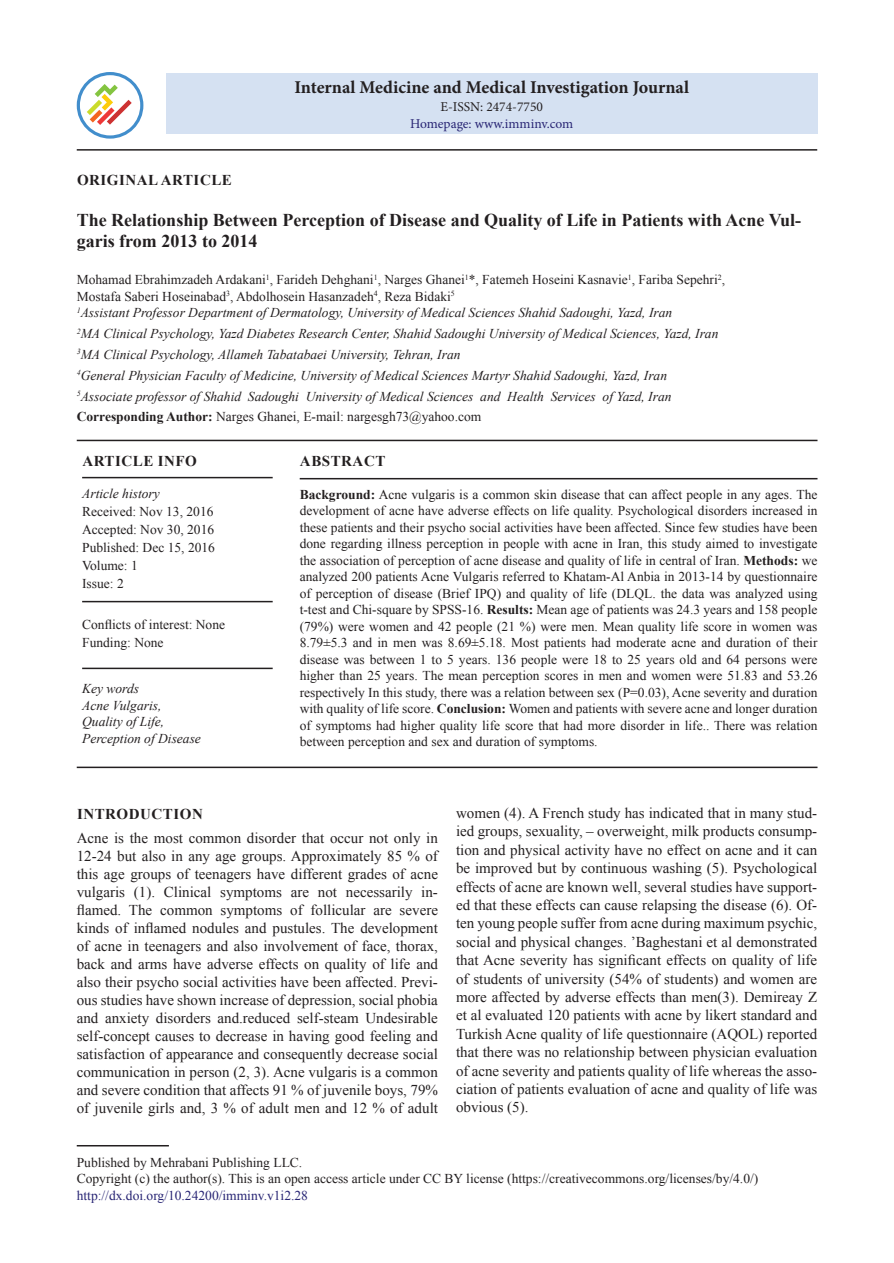
<style>
.page{position:relative;width:894px;height:1263px;background:#fff}
.page>*{position:absolute;margin:0;border:0;box-sizing:border-box;transform-origin:0 0}
.AT{font:700 18px/21px "Times New Roman";color:#231f20}
.J_Name{font:700 18px "Minion Pro";color:#231f20}
.TXFL{font:15px/18.5px "Times New Roman";color:#231f20;text-align:justify}
.AH{font:700 15px "Times New Roman";letter-spacing:.035em;color:#231f20}
.ART_INFO{font:700 15px "Times New Roman";letter-spacing:.035em;color:#231f20}
.ABSH{font:700 15px "Times New Roman";letter-spacing:.035em;color:#231f20}
.ABS{font:13.5px/16.5px "Times New Roman";color:#231f20;text-align:justify}
.AFF{font:italic 13.5px "Times New Roman";color:#231f20}
.PUB_Details{font:13.5px/16.5px "Times New Roman";color:#231f20}
.AU{font:13.5px/16.5px "Times New Roman";color:#231f20}
.HIS{font:13.5px/18px "Times New Roman";color:#231f20}
.ADD{font:13.5px "Times New Roman";color:#231f20}
.ABS-2{font:italic 13.5px/16.5px "Times New Roman";color:#231f20}
.HIS_1{font:13.5px/18px "Times New Roman";color:#231f20}
.ISSN_Web{font:13.5px "Minion Pro";color:#282574}
.ISSN_Num{font:13.5px "Minion Pro";color:#231f20}
.s1{font-weight:700}
.s2{font-style:italic}
.s3{color:#282574}
</style>
<div class="page">
<hr style="left:77px;top:149px;width:739px;height:2px;background:#231f20">
<hr style="left:77px;top:440px;width:740px;height:1px;background:#231f20">
<hr style="left:299px;top:478px;width:518px;height:1px;background:#231f20">
<hr style="left:77px;top:766px;width:740px;height:2px;background:#231f20">
<hr style="left:82px;top:477px;width:190px;height:1px;background:#231f20">
<hr style="left:82px;top:601px;width:190px;height:1px;background:#231f20">
<hr style="left:82px;top:667px;width:190px;height:2px;background:#231f20">
<hr style="left:77px;top:1145px;width:92px;height:1px;background:#231f20">
<div style="left:166px;top:74px;width:650px;height:60px;background:#d5e1f2"></div>
<svg style="left:77px;top:72px;width:66px;height:67px"></svg>
<p class="J_Name" style="left:294px;top:74px;width:396px">Internal Medicine and Medical Investigation Journal</p>
<p class="ISSN_Num" style="left:440px;top:98px;width:104px">E-ISSN: 2474-7750</p>
<p class="ISSN_Web" style="left:410px;top:115px;width:164px">Homepage: www.imminv.com</p>
<p class="AH" style="left:77px;top:169px;width:156px">ORIGINAL ARTICLE</p>
<p class="AT" style="left:77px;top:209px;width:725px">The Relationship Between Perception of Disease and Quality of Life in Patients with Acne Vul&shy;garis from 2013 to 2014</p>
<p class="AU" style="left:77px;top:271px;width:649px">Mohamad Ebrahimzadeh Ardakani<sup>1</sup>, Farideh Dehghani<sup>1</sup>, Narges Ghanei<sup>1</sup>*, Fatemeh Hoseini Kasnavie<sup>1</sup>, Fariba Sepehri<sup>2</sup>,<br>Mostafa Saberi Hoseinabad<sup>3</sup>, Abdolhosein Hasanzadeh<sup>4</sup>, Reza Bidaki<sup>5</sup></p>
<p class="AFF" style="left:77px;top:303px;width:597px"><sup>1</sup>Assistant Professor Department of Dermatology, University of Medical Sciences Shahid Sadoughi, Yazd, Iran</p>
<p class="AFF" style="left:77px;top:324px;width:643px"><sup>2</sup>MA Clinical Psychology, Yazd Diabetes Research Center, Shahid Sadoughi University of Medical Sciences, Yazd, Iran</p>
<p class="AFF" style="left:77px;top:345px;width:385px"><sup>3</sup>MA Clinical Psychology, Allameh Tabatabaei University, Tehran, Iran</p>
<p class="AFF" style="left:77px;top:366px;width:591px"><sup>4</sup>General Physician Faculty of Medicine, University of Medical Sciences Martyr Shahid Sadoughi, Yazd, Iran</p>
<p class="AFF" style="left:77px;top:387px;width:596px"><sup>5</sup>Associate professor of Shahid Sadoughi University of Medical Sciences and Health Services of Yazd, Iran</p>
<p class="ADD" style="left:77px;top:407px;width:406px"><span class="s1">Corresponding Author:</span> Narges Ghanei, E-mail: nargesgh73@yahoo.com</p>
<p class="ABSH" style="left:300px;top:450px;width:87px">ABSTRACT</p>
<p class="ABS" style="left:299px;top:485px;width:519px"><span class="s1">Background:</span> Acne vulgaris is a common skin disease that can affect people in any ages. The development of acne have adverse effects on life quality. Psychological disorders increased in these patients and their psycho social activities have been affected. Since few studies have been done regarding illness perception in people with acne in Iran, this study aimed to investigate the association of perception of acne disease and quality of life in central of Iran. <span class="s1">Methods:</span> we analyzed 200 patients Acne Vulgaris referred to Khatam-Al Anbia in 2013-14 by questionnaire of perception of disease (Brief IPQ) and quality of life (DLQL. the data was analyzed using t-test and Chi-square by SPSS-16. <span class="s1">Results:</span> Mean age of patients was 24.3 years and 158 people (79%) were women and 42 people (21 %) were men. Mean quality life score in women was 8.79±5.3 and in men was 8.69±5.18. Most patients had moderate acne and duration of their disease was between 1 to 5 years. 136 people were 18 to 25 years old and 64 persons were higher than 25 years. The mean perception scores in men and women were 51.83 and 53.26 respectively In this study, there was a relation between sex (P=0.03), Acne severity and duration with quality of life score. <span class="s1">Conclusion:</span> Women and patients with severe acne and longer duration of symptoms had higher quality life score that had more disorder in life.. There was relation between perception and sex and duration of symptoms.</p>
<p class="ART_INFO" style="left:82px;top:450px;width:116px">ARTICLE INFO</p>
<p class="HIS" style="left:82px;top:483px;width:134px"><span class="s2">Article history<br></span>Received: Nov 13, 2016<br>Accepted: Nov 30, 2016<br>Published: Dec 15, 2016<br>Volume: 1<br>Issue: 2</p>
<p class="HIS_1" style="left:82px;top:615px;width:144px">Conflicts of interest: None<br>Funding: None</p>
<p class="ABS-2" style="left:82px;top:680px;width:120px">Key words<br>Acne Vulgaris,<br>Quality of Life,<br>Perception of Disease</p>
<h1 class="AH" style="left:77px;top:802px;width:127px">INTRODUCTION</h1>
<p class="TXFL" style="left:77px;top:829px;width:362px;line-height:18px">Acne is the most common disorder that occur not only in 12-24 but also in any age groups. Approximately 85 % of this age groups of teenagers have different grades of acne vulgaris (1). Clinical symptoms are not necessarily in&shy;flamed. The common symptoms of follicular are severe kinds of inflamed nodules and pustules. The development of acne in teenagers and also involvement of face, thorax, back and arms have adverse effects on quality of life and also their psycho social activities have been affected. Previ&shy;ous studies have shown increase of depression, social phobia and anxiety disorders and.reduced self-steam Undesirable self-concept causes to decrease in having good feeling and satisfaction of appearance and consequently decrease social communication in person (2, 3). Acne vulgaris is a common and severe condition that affects 91 % of juvenile boys, 79% of juvenile girls and, 3 % of adult men and 12 % of adult</p>
<p class="TXFL" style="left:456px;top:803px;width:362px">women (4). A French study has indicated that in many stud&shy;ied groups, sexuality, – overweight, milk products consump&shy;tion and physical activity have no effect on acne and it can be improved but by continuous washing (5). Psychological effects of acne are known well, several studies have support&shy;ed that these effects can cause relapsing the disease (6). Of&shy;ten young people suffer from acne during maximum psychic, social and physical changes. ’Baghestani et al demonstrated that Acne severity has significant effects on quality of life of students of university (54% of students) and women are more affected by adverse effects than men(3). Demireay Z et al evaluated 120 patients with acne by likert standard and Turkish Acne quality of life questionnaire (AQOL) reported that there was no relationship between physician evaluation of acne severity and patients quality of life whereas the asso&shy;ciation of patients evaluation of acne and quality of life was obvious (5).</p>
<p class="PUB_Details" style="left:77px;top:1153px;width:682px">Published by Mehrabani Publishing LLC.<br>Copyright (c) the author(s). This is an open access article under CC BY license (https://creativecommons.org/licenses/by/4.0/) <span class="s3">http://dx.doi.org/10.24200/imminv.v1i2.28</span></p>
</div>
